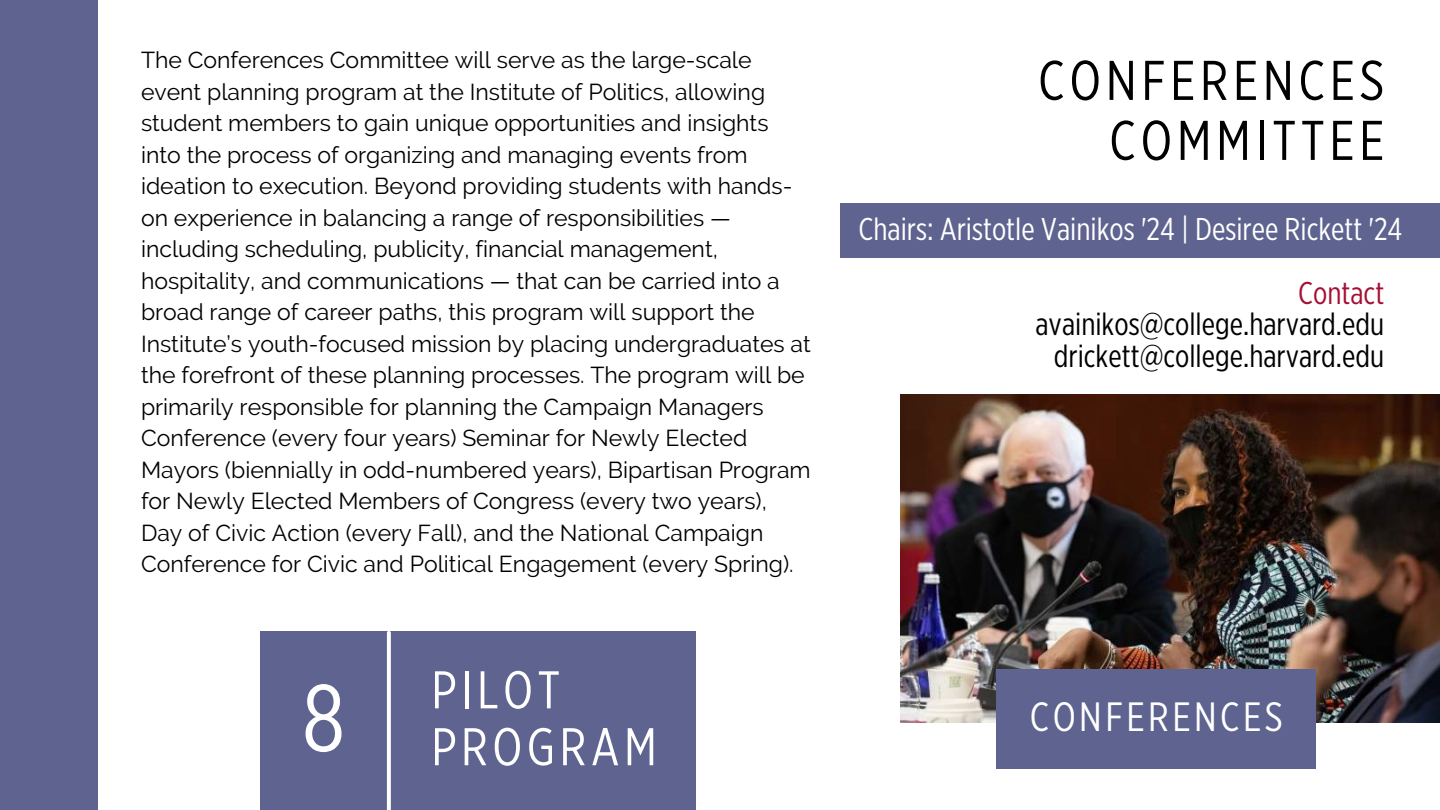
<style>
.page{position:relative;width:1440px;height:810px;background:#fff}
.page>*{position:absolute;margin:0;border:0;box-sizing:border-box;transform-origin:0 0}
.t1{font:55.8px/60px "Gotham X Narrow";letter-spacing:.085em;color:#000;text-align:right}
.t2{font:52.9px/56.9px "Gotham X Narrow";letter-spacing:.085em;color:#fff}
.t3{font:40.8px "Gotham X Narrow";letter-spacing:.085em;color:#fff}
.t4{font:31.5px/31.5px "Gotham X Narrow";color:#000;text-align:center}
.t5{font:31.5px "Gotham X Narrow";color:#fff}
.t6{font:31.5px "Gotham X Narrow";color:#a41034}
.t7{font:23px/31.5px "Raleway";color:#000}
</style>
<div class="page">
<div style="left:260px;top:631px;width:436px;height:179px;background:#5e648f"></div>
<img style="left:900px;top:394px;width:540px;height:329px">
<div style="left:997px;top:669px;width:319px;height:99px;background:#5e648f"></div>
<div style="left:840px;top:203px;width:600px;height:54px;background:#5e648f"></div>
<svg style="left:387px;top:633px;width:4px;height:177px"></svg>
<div style="left:0;top:0;width:98px;height:810px;background:#5e648f"></div>
<p class="t7" style="left:141px;top:44px;width:671px">The Conferences Committee will serve as the large-scale event planning program at the Institute of Politics, allowing student members to gain unique opportunities and insights into the process of organizing and managing events from ideation to execution. Beyond providing students with hands&shy;on experience in balancing a range of responsibilities — including scheduling, publicity, financial management, hospitality, and communications — that can be carried into a broad range of career paths, this program will support the Institute’s youth-focused mission by placing undergraduates at the forefront of these planning processes. The program will be primarily responsible for planning the Campaign Managers Conference (every four years) Seminar for Newly Elected Mayors (biennially in odd-numbered years), Bipartisan Program for Newly Elected Members of Congress (every two years), Day of Civic Action (every Fall), and the National Campaign Conference for Civic and Political Engagement (every Spring).</p>
<h2 class="t2" style="left:302px;top:664px;width:356px;text-indent:129px">PILOT<br><sup>8</sup> PROGRAM</h2>
<h1 class="t1" style="left:1038px;top:53px;width:348px">CONFERENCES<br>COMMITTEE</h1>
<h3 class="t5" style="left:859px;top:215px;width:545px">Chairs: Aristotle Vainikos '24 | Desiree Rickett '24</h3>
<h3 class="t6" style="left:1298px;top:279px;width:88px">Contact</h3>
<h3 class="t4" style="left:1036px;top:310px;width:350px">avainikos@college.harvard.edu drickett@college.harvard.edu</h3>
<h3 class="t3" style="left:1030px;top:698px;width:255px">CONFERENCES</h3>
</div>
